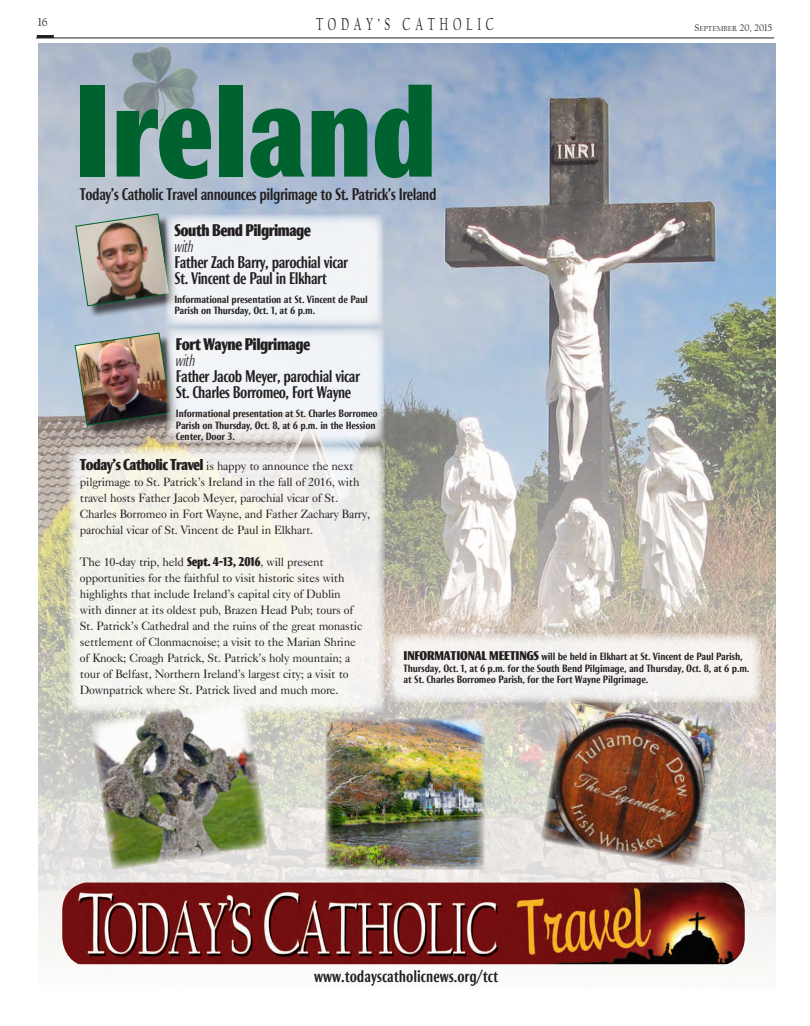
<style>
.page{position:relative;width:810px;height:1026px;background:#fff}
.page>*{position:absolute;margin:0;border:0;box-sizing:border-box;transform-origin:0 0}
.t1{font:900 125px "Roxy";color:#00622f}
.t2{font:18px "FB Californian";letter-spacing:.4em;color:#231f20;scale:.65 1}
.brief_head{font:500 16px/16px "Roxy";letter-spacing:-.03em;color:#231f20}
.brief_head-2{font:500 16px "Roxy";color:#231f20}
.cutlinebig{font:12px/16px "Caslon 540 BT";letter-spacing:-.015em;color:#231f20}
.t3{font:12px "FB Californian";color:#231f20}
.cutlinesmall{font:500 10px/11.5px "Roxy";letter-spacing:-.015em;color:#231f20;scale:1.12 1}
.t4{font:10px "FB Californian";color:#231f20}
.s1{font-size:7.5px}
.s2{font-weight:900}
.s3{font-weight:300;font-style:italic}
.s4{font-family:"Roxy";font-weight:900;font-size:15px}
.s5{font-family:"Roxy";font-weight:900}
.s6{font-weight:900;font-size:12px}
</style>
<div class="page">
<hr style="left:36px;top:38px;width:738px;height:1px;background:#231f20">
<hr style="left:37px;top:35px;width:17px;height:3px;background:#231f20">
<img style="left:38px;top:44px;width:737px;height:925px">
<img style="left:62px;top:883px;width:683px;height:81px">
<img style="left:116px;top:43px;width:87px;height:84px">
<img style="left:325px;top:719px;width:160px;height:151px">
<img style="left:540px;top:703px;width:184px;height:166px">
<svg style="left:68px;top:447px;width:317px;height:266px;fill:#f4f3ec"></svg>
<svg style="left:389px;top:634px;width:372px;height:69px;fill:#f3f1f0"></svg>
<div style="left:77px;top:335px;width:106px;height:103px;background:#231f20;opacity:.75"></div>
<img style="left:75px;top:332px;width:91px;height:94px">
<svg style="left:166px;top:329px;width:218px;height:115px;fill:#f1f4f8"></svg>
<div style="left:77px;top:216px;width:105px;height:102px;background:#231f20;opacity:.75"></div>
<img style="left:75px;top:213px;width:95px;height:93px">
<svg style="left:165px;top:215px;width:218px;height:111px;fill:#f0f3f7"></svg>
<img style="left:90px;top:698px;width:180px;height:173px">
<p class="t3" style="left:38px;top:16px;width:11px">16</p>
<h2 class="t2" style="left:316px;top:15px;width:275px">TODAY’S CATHOLIC</h2>
<p class="t4" style="left:694px;top:23px;width:80px">S<span class="s1">EPTEMBER</span> 20, 2015</p>
<p class="t1" style="left:74px;top:55px;width:364px">Ireland</p>
<p class="brief_head" style="left:80px;top:186px;width:358px">Today’s Catholic Travel announces pilgrimage to St. Patrick’s Ireland</p>
<p class="brief_head" style="left:175px;top:222px;width:175px"><span class="s2">South Bend Pilgrimage<br></span><span class="s3">with<br></span>Father Zach Barry, parochial vicar<br>St. Vincent de Paul in Elkhart</p>
<p class="cutlinesmall" style="left:175px;top:293px;width:174px">Informational presentation at St. Vincent de Paul<br>Parish on Thursday, Oct. 1, at 6 p.m.</p>
<p class="brief_head" style="left:176px;top:337px;width:186px"><span class="s2">Fort Wayne Pilgrimage<br></span><span class="s3">with<br></span>Father Jacob Meyer, parochial vicar<br>St. Charles Borromeo, Fort Wayne</p>
<p class="cutlinesmall" style="left:176px;top:408px;width:182px">Informational presentation at St. Charles Borromeo<br>Parish on Thursday, Oct. 8, at 6 p.m. in the Hession<br>Center, Door 3.</p>
<p class="cutlinebig" style="left:80px;top:458px;width:292px"><span class="s4">Today’s Catholic Travel</span> is happy to announce the next pilgrimage to St. Patrick’s Ireland in the fall of 2016, with travel hosts Father Jacob Meyer, parochial vicar of St.<br>Charles Borromeo in Fort Wayne, and Father Zachary Barry, parochial vicar of St. Vincent de Paul in Elkhart.</p>
<p class="cutlinebig" style="left:80px;top:554px;width:284px">The 10-day trip, held <span class="s5">Sept. 4-13, 2016</span>, will present opportunities for the faithful to visit historic sites with highlights that include Ireland’s capital city of Dublin with dinner at its oldest pub, Brazen Head Pub; tours of St. Patrick’s Cathedral and the ruins of the great monastic settlement of Clonmacnoise; a visit to the Marian Shrine of Knock; Croagh Patrick, St. Patrick’s holy mountain; a tour of Belfast, Northern Ireland’s largest city; a visit to Downpatrick where St. Patrick lived and much more.</p>
<p class="cutlinesmall" style="left:404px;top:651px;width:310px"><span class="s6">INFORMATIONAL MEETINGS</span> will be held in Elkhart at St. Vincent de Paul Parish,<br>Thursday, Oct. 1, at 6 p.m. for the South Bend Pilgimage, and Thursday, Oct. 8, at 6 p.m. at St. Charles Borromeo Parish, for the Fort Wayne Pilgrimage.</p>
<p class="brief_head-2" style="left:314px;top:966px;width:185px">www.todayscatholicnews.org/tct</p>
</div>
